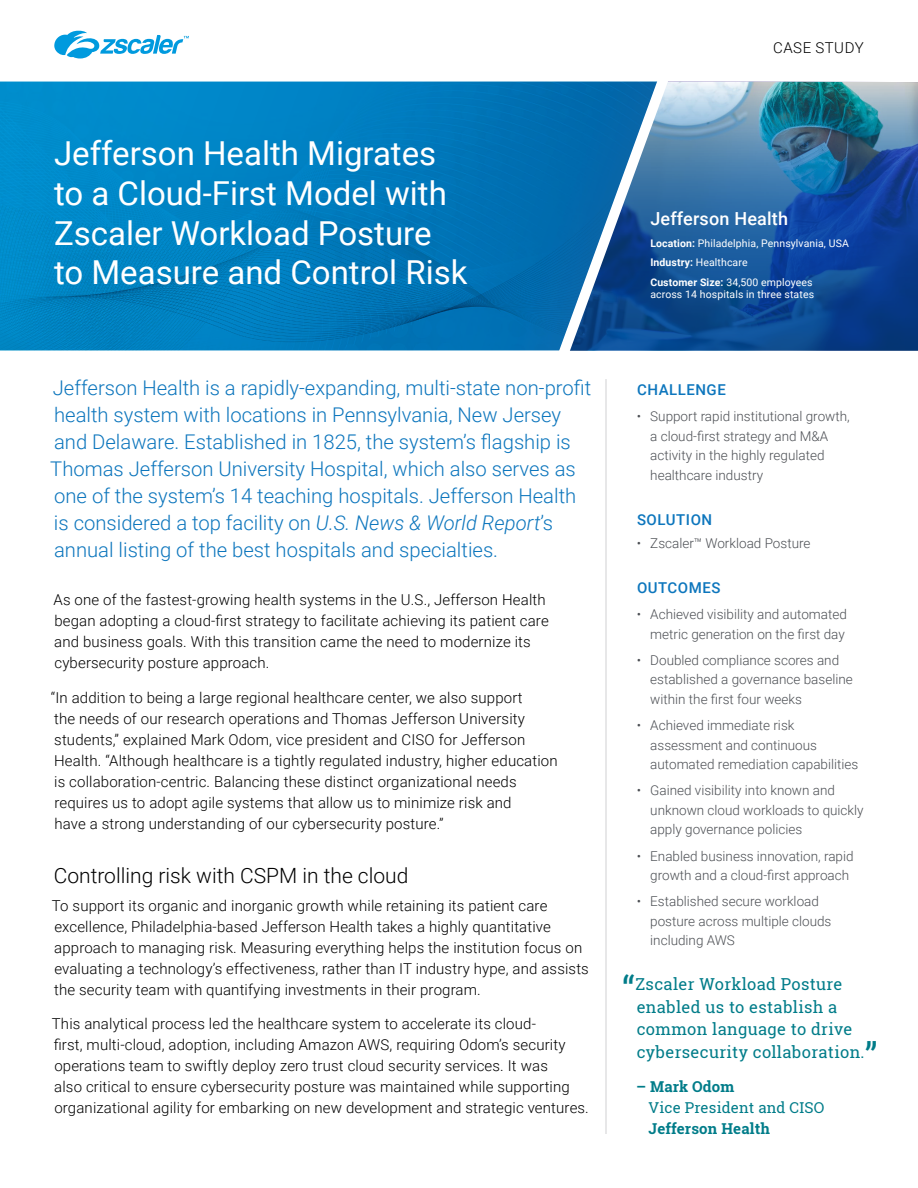
<style>
.page{position:relative;width:918px;height:1188px;background:#fff}
.page>*{position:absolute;margin:0;border:0;box-sizing:border-box;transform-origin:0 0}
.t1{font:33px/39.6px "Roboto";color:#fff}
.t2{font:300 21px "Roboto";color:#000}
.t3{font:300 20.25px/27px "Roboto";color:#0d76bd}
.t4{font:500 18px "Roboto";letter-spacing:.01em;color:#fff}
.t5{font:16.5px/22.5px "Roboto Slab";letter-spacing:.02em;color:#007c89}
.t6{font:300 15px/21px "Roboto";letter-spacing:.01em;color:#000}
.t7{font:500 15px "Roboto";letter-spacing:.035em;color:#0d76bd}
.t8{font:700 15px "Roboto Slab";letter-spacing:.01em;color:#007c89}
.t9{font:15px "Roboto Slab";letter-spacing:.01em;color:#007c89}
.t10{font:300 15px "Roboto";letter-spacing:.035em;color:#000}
.t11{font:300 13.5px/19.5px "Roboto";color:#4c4f54}
.t12{font:10.5px/19.4px "Roboto";letter-spacing:.01em;color:#fff}
.s1{font-style:italic}
.s2{font-weight:700}
.s3{font-size:34.5px}
</style>
<div class="page">
<img style="left:703px;top:82px;width:215px;height:268px">
<svg style="left:54px;top:31px;width:135px;height:27px"></svg>
<svg style="left:0;top:82px;width:557px;height:268px;background:#007dbe"></svg>
<svg style="left:557px;top:81px;width:146px;height:270px;background:#2d6fa8"></svg>
<hr style="left:606px;top:379px;width:1px;height:755px;background:#d0d1d3">
<p class="t10" style="left:773px;top:37px;width:92px">CASE STUDY</p>
<h1 class="t1" style="left:54px;top:133px;width:415px">Jefferson Health Migrates to a Cloud-First Model with<br>Zscaler Workload Posture to Measure and Control Risk</h1>
<p class="t3" style="left:50px;top:373px;width:543px">Jefferson Health is a rapidly-expanding, multi-state non-profit health system with locations in Pennsylvania, New Jersey and Delaware. Established in 1825, the system’s flagship is Thomas Jefferson University Hospital, which also serves as one of the system’s 14 teaching hospitals. Jefferson Health is considered a top facility on <span class="s1">U.S. News &amp; World Report</span>’s annual listing of the best hospitals and specialties.</p>
<p class="t6" style="left:53px;top:589px;width:497px">As one of the fastest-growing health systems in the U.S., Jefferson Health began adopting a cloud-first strategy to facilitate achieving its patient care and business goals. With this transition came the need to modernize its cybersecurity posture approach.</p>
<p class="t6" style="left:51px;top:686px;width:509px">“In addition to being a large regional healthcare center, we also support<br>the needs of our research operations and Thomas Jefferson University students,” explained Mark Odom, vice president and CISO for Jefferson Health. “Although healthcare is a tightly regulated industry, higher education is collaboration-centric. Balancing these distinct organizational needs requires us to adopt agile systems that allow us to minimize risk and<br>have a strong understanding of our cybersecurity posture.”</p>
<h2 class="t2" style="left:54px;top:861px;width:356px">Controlling risk with CSPM in the cloud</h2>
<p class="t6" style="left:52px;top:894px;width:539px">To support its organic and inorganic growth while retaining its patient care excellence, Philadelphia-based Jefferson Health takes a highly quantitative approach to managing risk. Measuring everything helps the institution focus on evaluating a technology’s effectiveness, rather than IT industry hype, and assists the security team with quantifying investments in their program.</p>
<p class="t6" style="left:52px;top:1013px;width:539px">This analytical process led the healthcare system to accelerate its cloud-<br>first, multi-cloud, adoption, including Amazon AWS, requiring Odom’s security operations team to swiftly deploy zero trust cloud security services. It was<br>also critical to ensure cybersecurity posture was maintained while supporting organizational agility for embarking on new development and strategic ventures.</p>
<p class="t4" style="left:650px;top:206px;width:139px">Jefferson Health</p>
<p class="t12" style="left:650px;top:233px;width:200px"><span class="s2">Location:</span> Philadelphia, Pennsylvania, USA<br><span class="s2">Industry:</span> Healthcare<br><span class="s2">Customer Size:</span> 34,500 employees</p>
<p class="t12" style="left:650px;top:285px;width:165px">across 14 hospitals in three states</p>
<p class="t7" style="left:637px;top:379px;width:90px">CHALLENGE</p>
<p class="t11" style="left:650px;top:406px;width:201px;text-indent:-14px">• Support rapid institutional growth, a cloud-first strategy and M&amp;A activity in the highly regulated healthcare industry</p>
<p class="t7" style="left:637px;top:509px;width:77px">SOLUTION</p>
<p class="t11" style="left:637px;top:533px;width:175px">• Zscaler™ Workload Posture</p>
<p class="t7" style="left:637px;top:577px;width:85px">OUTCOMES</p>
<p class="t11" style="left:637px;top:604px;width:212px;text-align:right">• Achieved visibility and automated metric generation on the first day</p>
<p class="t11" style="left:650px;top:650px;width:204px;text-indent:-14px">• Doubled compliance scores and established a governance baseline within the first four weeks</p>
<p class="t11" style="left:650px;top:715px;width:210px;text-indent:-14px">• Achieved immediate risk assessment and continuous automated remediation capabilities</p>
<p class="t11" style="left:650px;top:780px;width:215px;text-indent:-14px">• Gained visibility into known and unknown cloud workloads to quickly apply governance policies</p>
<p class="t11" style="left:650px;top:846px;width:205px;text-indent:-14px">• Enabled business innovation, rapid growth and a cloud-first approach</p>
<p class="t11" style="left:650px;top:891px;width:183px;text-indent:-14px">• Established secure workload posture across multiple clouds including AWS</p>
<p class="t5" style="left:637px;top:973px;width:242px;text-indent:-14px"><span class="s3">“</span>Zscaler Workload Posture enabled us to establish a common language to drive cybersecurity collaboration.<span class="s3">”</span></p>
<p class="t8" style="left:636px;top:1076px;width:100px">– Mark Odom</p>
<p class="t9" style="left:648px;top:1097px;width:177px">Vice President and CISO</p>
<p class="t8" style="left:649px;top:1118px;width:123px">Jefferson Health</p>
</div>
